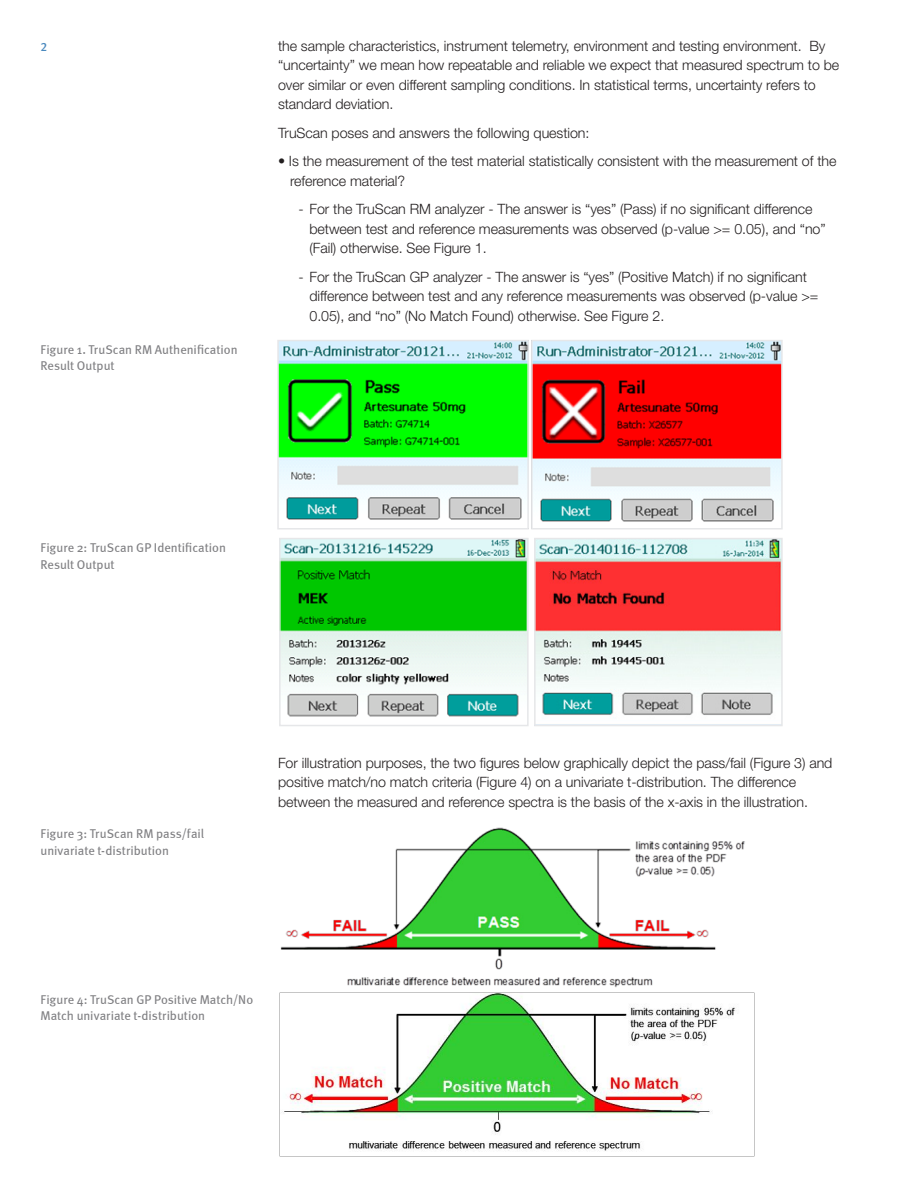
<style>
.page{position:relative;width:918px;height:1188px;background:#fff}
.page>*{position:absolute;margin:0;border:0;box-sizing:border-box;transform-origin:0 0}
.t1{font:300 14.25px/19.5px "Helvetica Neue LT Std";letter-spacing:-.005em;color:#231f20}
.t2{font:12.75px/16.5px "Meta";color:#808083}
.t3{font:12px "Meta Medium LF";color:#4a89be}
</style>
<div class="page">
<img style="left:280px;top:343px;width:246px;height:177px">
<div style="left:277px;top:340px;width:252px;height:190px;border:2px solid #e6e7e9"></div>
<img style="left:534px;top:343px;width:246px;height:179px">
<div style="left:531px;top:340px;width:252px;height:190px;border:2px solid #e6e7e9"></div>
<img style="left:279px;top:827px;width:475px;height:329px">
<img style="left:282px;top:541px;width:244px;height:176px">
<div style="left:279px;top:538px;width:250px;height:188px;border:2px solid #e6e7e9"></div>
<img style="left:537px;top:541px;width:243px;height:174px">
<div style="left:534px;top:538px;width:249px;height:188px;border:2px solid #e6e7e9"></div>
<p class="t3" style="left:40px;top:39px;width:8px">2</p>
<p class="t2" style="left:40px;top:341px;width:199px">Figure 1. TruScan RM Authenification<br>Result Output</p>
<p class="t1" style="left:278px;top:36px;width:563px">the sample characteristics, instrument telemetry, environment and testing environment. By “uncertainty” we mean how repeatable and reliable we expect that measured spectrum to be over similar or even different sampling conditions. In statistical terms, uncertainty refers to standard deviation.</p>
<p class="t1" style="left:278px;top:123px;width:313px">TruScan poses and answers the following question:</p>
<p class="t1" style="left:290px;top:151px;width:548px;text-indent:-12px">• Is the measurement of the test material statistically consistent with the measurement of the reference material?</p>
<p class="t1" style="left:310px;top:199px;width:518px;text-indent:-11px">- For the TruScan RM analyzer - The answer is “yes” (Pass) if no significant difference between test and reference measurements was observed (p-value &gt;= 0.05), and “no” (Fail) otherwise. See Figure 1.</p>
<p class="t1" style="left:310px;top:267px;width:510px;text-indent:-11px">- For the TruScan GP analyzer - The answer is “yes” (Positive Match) if no significant difference between test and any reference measurements was observed (p-value &gt;=<br>0.05), and “no” (No Match Found) otherwise. See Figure 2.</p>
<p class="t2" style="left:40px;top:540px;width:187px">Figure 2: TruScan GP Identification<br>Result Output</p>
<p class="t2" style="left:40px;top:825px;width:165px">Figure 3: TruScan RM pass/fail univariate t-distribution</p>
<p class="t1" style="left:278px;top:753px;width:556px">For illustration purposes, the two figures below graphically depict the pass/fail (Figure 3) and positive match/no match criteria (Figure 4) on a univariate t-distribution. The difference between the measured and reference spectra is the basis of the x-axis in the illustration.</p>
<p class="t2" style="left:40px;top:991px;width:214px">Figure 4: TruScan GP Positive Match/No<br>Match univariate t-distribution</p>
</div>
